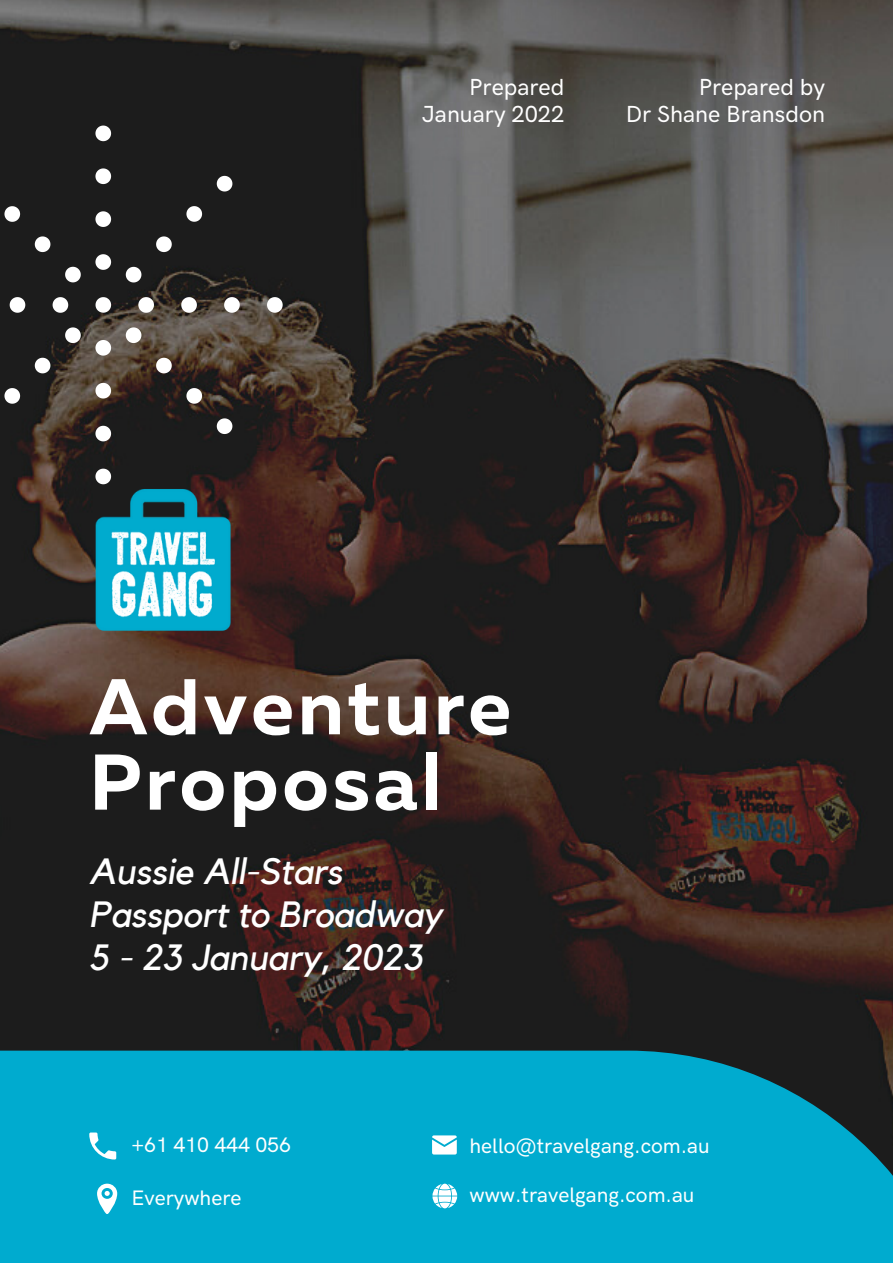
<style>
.page{position:relative;width:893px;height:1264px;background:#fff}
.page>*{position:absolute;margin:0;border:0;box-sizing:border-box;transform-origin:0 0}
.t1{font:700 78.75px/75.3px "Muller";letter-spacing:.045em;color:#fff}
.t2{font:italic 36.45px/42.8px "Kollektif";color:#fff}
.t3{font:500 23.25px/27px "HK Grotesk Pro";color:#fff;text-align:right}
.t4{font:500 21px "HK Grotesk Pro";color:#fff}
</style>
<div class="page">
<img style="left:0;top:0;width:892px;height:1050px">
<svg style="left:95px;top:125px;width:16px;height:16px"></svg>
<svg style="left:95px;top:168px;width:16px;height:16px"></svg>
<svg style="left:95px;top:211px;width:16px;height:16px"></svg>
<svg style="left:95px;top:254px;width:16px;height:16px"></svg>
<svg style="left:95px;top:340px;width:16px;height:15px"></svg>
<svg style="left:95px;top:383px;width:16px;height:15px"></svg>
<svg style="left:95px;top:426px;width:16px;height:15px"></svg>
<svg style="left:95px;top:468px;width:16px;height:16px"></svg>
<svg style="left:267px;top:297px;width:15px;height:16px"></svg>
<svg style="left:224px;top:297px;width:16px;height:16px"></svg>
<svg style="left:181px;top:297px;width:16px;height:16px"></svg>
<svg style="left:138px;top:297px;width:16px;height:16px"></svg>
<svg style="left:53px;top:297px;width:15px;height:16px"></svg>
<svg style="left:10px;top:297px;width:15px;height:16px"></svg>
<svg style="left:217px;top:176px;width:15px;height:15px"></svg>
<svg style="left:186px;top:206px;width:16px;height:16px"></svg>
<svg style="left:156px;top:236px;width:16px;height:16px"></svg>
<svg style="left:126px;top:267px;width:15px;height:15px"></svg>
<svg style="left:65px;top:327px;width:16px;height:16px"></svg>
<svg style="left:35px;top:358px;width:15px;height:15px"></svg>
<svg style="left:4px;top:388px;width:16px;height:16px"></svg>
<svg style="left:217px;top:418px;width:15px;height:16px"></svg>
<svg style="left:186px;top:388px;width:16px;height:16px"></svg>
<svg style="left:156px;top:358px;width:16px;height:15px"></svg>
<svg style="left:126px;top:327px;width:15px;height:16px"></svg>
<svg style="left:95px;top:297px;width:16px;height:16px"></svg>
<svg style="left:65px;top:267px;width:16px;height:15px"></svg>
<svg style="left:35px;top:236px;width:15px;height:16px"></svg>
<svg style="left:4px;top:206px;width:16px;height:16px"></svg>
<div style="left:0;top:1050px;width:892px;height:212px;background:#00abcf"></div>
<svg style="left:89px;top:1132px;width:27px;height:27px"></svg>
<svg style="left:97px;top:1183px;width:20px;height:30px"></svg>
<svg style="left:432px;top:1135px;width:25px;height:19px"></svg>
<svg style="left:432px;top:1183px;width:25px;height:25px"></svg>
<img style="left:89px;top:484px;width:149px;height:154px">
<p class="t3" style="left:421px;top:74px;width:144px">Prepared<br>January 2022</p>
<p class="t3" style="left:625px;top:75px;width:201px">Prepared by<br>Dr Shane Bransdon</p>
<h1 class="t1" style="left:89px;top:675px;width:423px">Adventure<br>Proposal</h1>
<h2 class="t2" style="left:89px;top:851px;width:354px">Aussie All-Stars<br>Passport to Broadway<br>5 - 23 January, 2023</h2>
<p class="t4" style="left:131px;top:1132px;width:161px">+61 410 444 056</p>
<p class="t4" style="left:131px;top:1185px;width:112px">Everywhere</p>
<p class="t4" style="left:469px;top:1134px;width:242px">hello@travelgang.com.au</p>
<p class="t4" style="left:469px;top:1182px;width:226px">www.travelgang.com.au</p>
</div>
